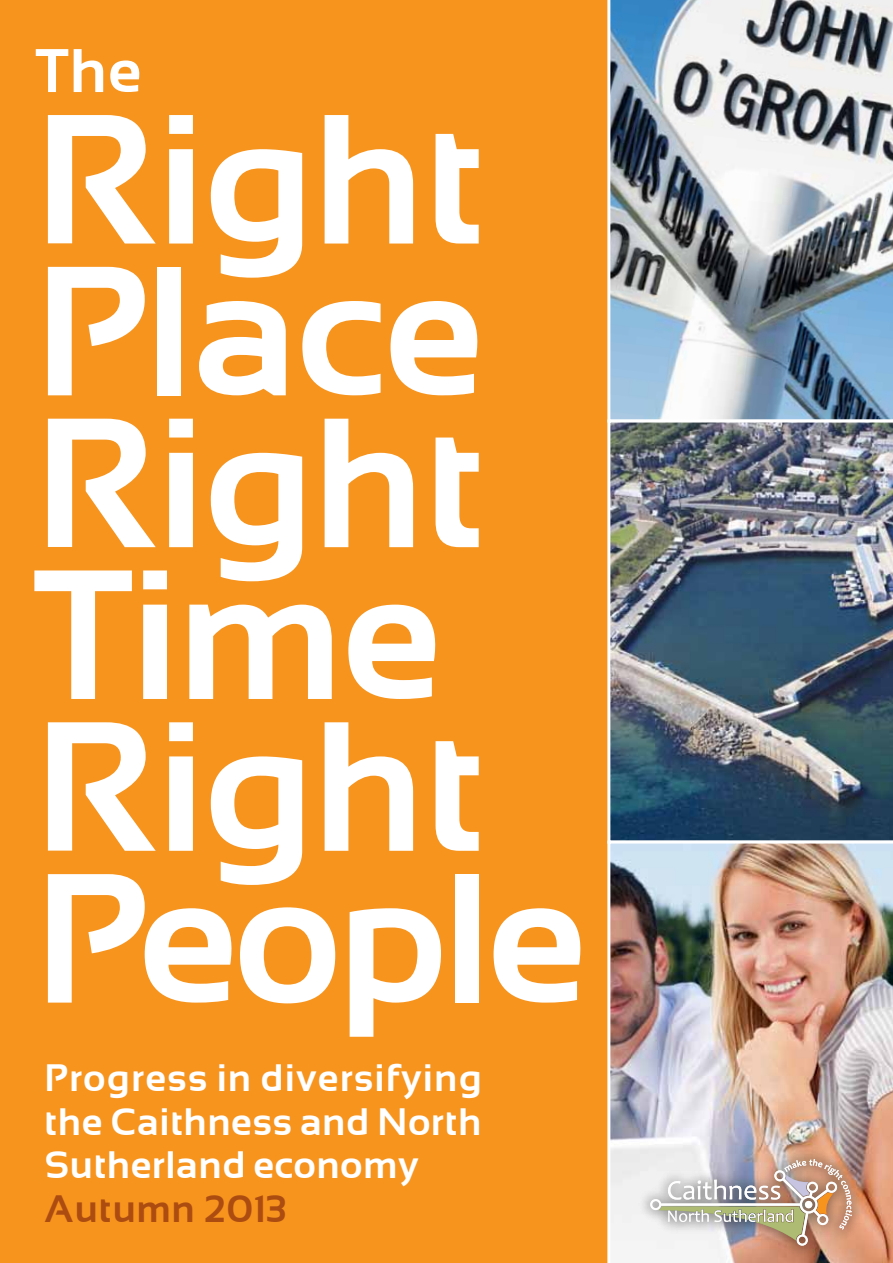
<style>
.page{position:relative;width:893px;height:1263px;background:#f7941e}
.page>*{position:absolute;margin:0;border:0;box-sizing:border-box;transform-origin:0 0}
.t1{font:700 184.05px/151.8px "Sansation";color:#fff}
.t2{font:700 61.5px "Sansation";color:#fff}
.t3{font:700 37.95px/43.5px "Sansation";letter-spacing:.025em;color:#fff;text-align:justify}
.t4{font:700 37.95px "Sansation";letter-spacing:.03em;color:#ac4c11}
</style>
<div class="page">
<img style="left:607px;top:0;width:286px;height:419px">
<img style="left:607px;top:419px;width:286px;height:421px">
<img style="left:607px;top:840px;width:286px;height:423px">
<img style="left:632px;top:1141px;width:238px;height:122px">
<img style="left:650px;top:1159px;width:202px;height:86px">
<h2 class="t2" style="left:36px;top:36px;width:107px">The</h2>
<h1 class="t1" style="left:34px;top:103px;width:553px">Right<br>Place<br>Right<br>Time<br>Right<br>People</h1>
<p class="t3" style="left:45px;top:1056px;width:438px">Progress in diversifying the Caithness and North Sutherland economy</p>
<p class="t4" style="left:45px;top:1187px;width:243px">Autumn 2013</p>
</div>
